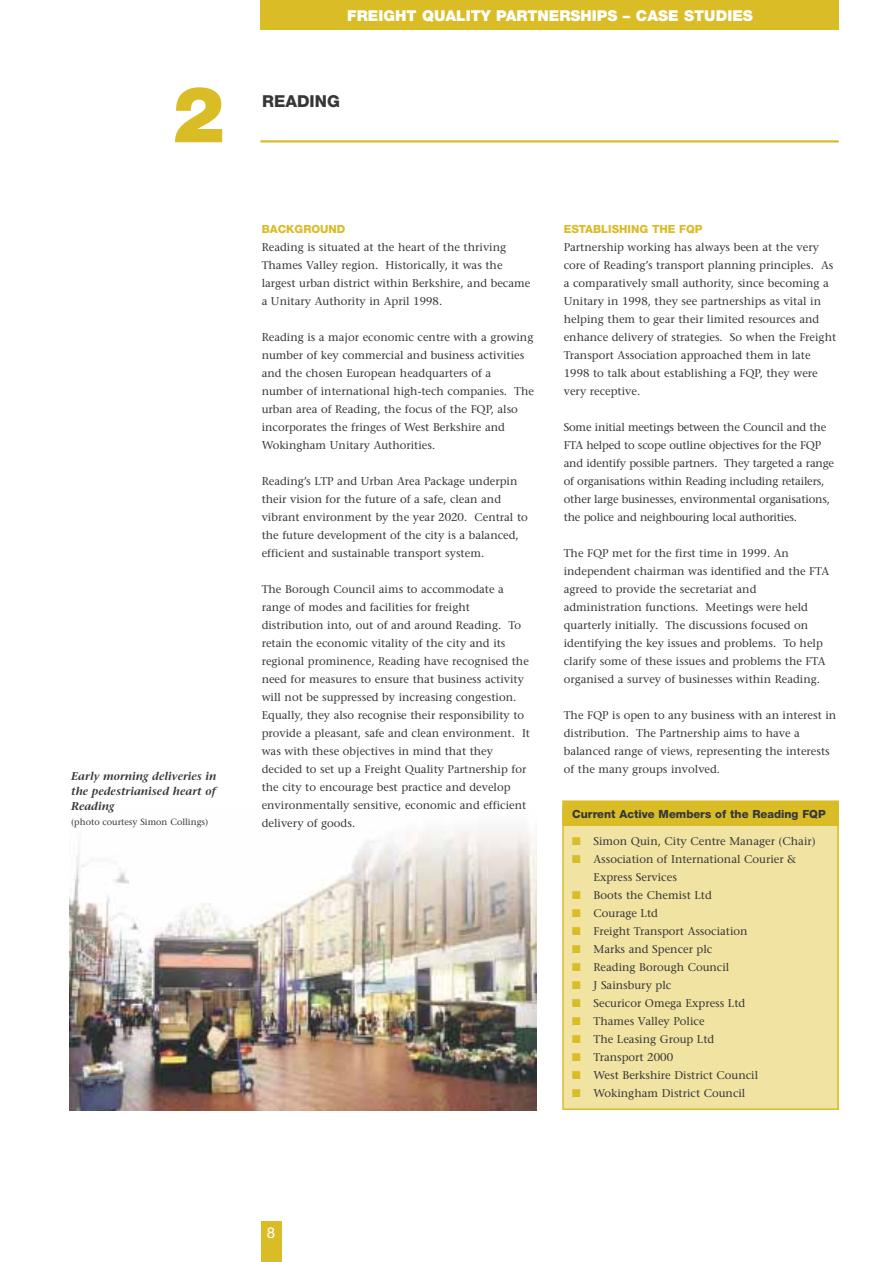
<style>
.page{position:relative;width:893px;height:1262px;background:#fff}
.page>*{position:absolute;margin:0;border:0;box-sizing:border-box;transform-origin:0 0}
.t1{font:900 78px "Helvetica Neue";color:#dabc27}
.t2{font:800 16.5px "Helvetica Neue";color:#353739}
.t3{font:900 15px "Helvetica Neue";color:#fff}
.t4{font:15px "Helvetica Neue";color:#fff}
.t5{font:11.25px/18px "Stone Serif";color:#353739}
.t6{font:italic 600 11.25px/15px "Stone Serif";color:#353739;text-align:justify}
.t7{font:800 11.25px "Helvetica Neue";color:#353739}
.t8{font:800 11.25px "Helvetica Neue";color:#dabc27}
.t9{font:9px "Stone Serif";color:#353739}
.s1{color:#dabc27}
</style>
<div class="page">
<img style="left:70px;top:829px;width:466px;height:282px">
<div style="left:563px;top:807px;width:275px;height:302px;background:#f1e3a1"></div>
<div style="left:562px;top:806px;width:276px;height:304px;border:2px solid #dabc27"></div>
<div style="left:563px;top:801px;width:275px;height:24px;background:#dabc27"></div>
<div style="left:562px;top:800px;width:276px;height:26px;border:2px solid #dabc27"></div>
<div style="left:261px;top:0;width:577px;height:30px;background:#dabc27"></div>
<div style="left:261px;top:1221px;width:20px;height:40px;background:#dabc27"></div>
<hr style="left:260px;top:140px;width:578px;height:2px;background:#dabc27">
<h1 class="t1" style="left:172px;top:87px;width:54px">2</h1>
<p class="t6" style="left:71px;top:769px;width:147px">Early morning deliveries in the pedestrianised heart of Reading</p>
<p class="t9" style="left:71px;top:818px;width:139px">(photo courtesy Simon Collings)</p>
<h3 class="t3" style="left:347px;top:10px;width:407px">FREIGHT QUALITY PARTNERSHIPS – CASE STUDIES</h3>
<h2 class="t2" style="left:262px;top:96px;width:79px">READING</h2>
<p class="t8" style="left:262px;top:225px;width:85px">BACKGROUND</p>
<p class="t5" style="left:262px;top:239px;width:270px">Reading is situated at the heart of the thriving Thames Valley region. Historically, it was the largest urban district within Berkshire, and became a Unitary Authority in April 1998.</p>
<p class="t5" style="left:262px;top:329px;width:274px">Reading is a major economic centre with a growing number of key commercial and business activities and the chosen European headquarters of a number of international high-tech companies. The urban area of Reading, the focus of the FQP, also incorporates the fringes of West Berkshire and Wokingham Unitary Authorities.</p>
<p class="t5" style="left:262px;top:473px;width:268px">Reading’s LTP and Urban Area Package underpin their vision for the future of a safe, clean and vibrant environment by the year 2020. Central to the future development of the city is a balanced, efficient and sustainable transport system.</p>
<p class="t5" style="left:262px;top:581px;width:270px">The Borough Council aims to accommodate a range of modes and facilities for freight distribution into, out of and around Reading. To retain the economic vitality of the city and its regional prominence, Reading have recognised the need for measures to ensure that business activity will not be suppressed by increasing congestion.<br>Equally, they also recognise their responsibility to provide a pleasant, safe and clean environment. It was with these objectives in mind that they decided to set up a Freight Quality Partnership for the city to encourage best practice and develop environmentally sensitive, economic and efficient delivery of goods.</p>
<p class="t8" style="left:563px;top:225px;width:140px">ESTABLISHING THE FQP</p>
<p class="t5" style="left:563px;top:239px;width:274px">Partnership working has always been at the very core of Reading’s transport planning principles. As a comparatively small authority, since becoming a Unitary in 1998, they see partnerships as vital in helping them to gear their limited resources and enhance delivery of strategies. So when the Freight Transport Association approached them in late 1998 to talk about establishing a FQP, they were very receptive.</p>
<p class="t5" style="left:563px;top:419px;width:272px">Some initial meetings between the Council and the FTA helped to scope outline objectives for the FQP and identify possible partners. They targeted a range of organisations within Reading including retailers, other large businesses, environmental organisations, the police and neighbouring local authorities.</p>
<p class="t5" style="left:563px;top:545px;width:267px">The FQP met for the first time in 1999. An independent chairman was identified and the FTA agreed to provide the secretariat and administration functions. Meetings were held quarterly initially. The discussions focused on identifying the key issues and problems. To help clarify some of these issues and problems the FTA organised a survey of businesses within Reading.</p>
<p class="t5" style="left:563px;top:707px;width:274px">The FQP is open to any business with an interest in distribution. The Partnership aims to have a balanced range of views, representing the interests of the many groups involved.</p>
<p class="t7" style="left:572px;top:810px;width:255px">Current Active Members of the Reading FQP</p>
<p class="t5" style="left:572px;top:833px;width:245px"><span class="s1">■</span> Simon Quin, City Centre Manager (Chair)</p>
<p class="t5" style="left:593px;top:851px;width:204px;text-indent:-21px"><span class="s1">■</span> Association of International Courier &amp;<br>Express Services</p>
<p class="t5" style="left:572px;top:887px;width:141px"><span class="s1">■</span> Boots the Chemist Ltd</p>
<p class="t5" style="left:572px;top:905px;width:87px"><span class="s1">■</span> Courage Ltd</p>
<p class="t5" style="left:572px;top:923px;width:177px"><span class="s1">■</span> Freight Transport Association</p>
<p class="t5" style="left:572px;top:941px;width:142px"><span class="s1">■</span> Marks and Spencer plc</p>
<p class="t5" style="left:572px;top:959px;width:159px"><span class="s1">■</span> Reading Borough Council</p>
<p class="t5" style="left:572px;top:977px;width:101px"><span class="s1">■</span> J Sainsbury plc</p>
<p class="t5" style="left:572px;top:995px;width:175px"><span class="s1">■</span> Securicor Omega Express Ltd</p>
<p class="t5" style="left:572px;top:1013px;width:134px"><span class="s1">■</span> Thames Valley Police</p>
<p class="t5" style="left:572px;top:1031px;width:144px"><span class="s1">■</span> The Leasing Group Ltd</p>
<p class="t5" style="left:572px;top:1049px;width:102px"><span class="s1">■</span> Transport 2000</p>
<p class="t5" style="left:572px;top:1067px;width:187px"><span class="s1">■</span> West Berkshire District Council</p>
<p class="t5" style="left:572px;top:1085px;width:175px"><span class="s1">■</span> Wokingham District Council</p>
<h3 class="t4" style="left:267px;top:1227px;width:10px">8</h3>
</div>
